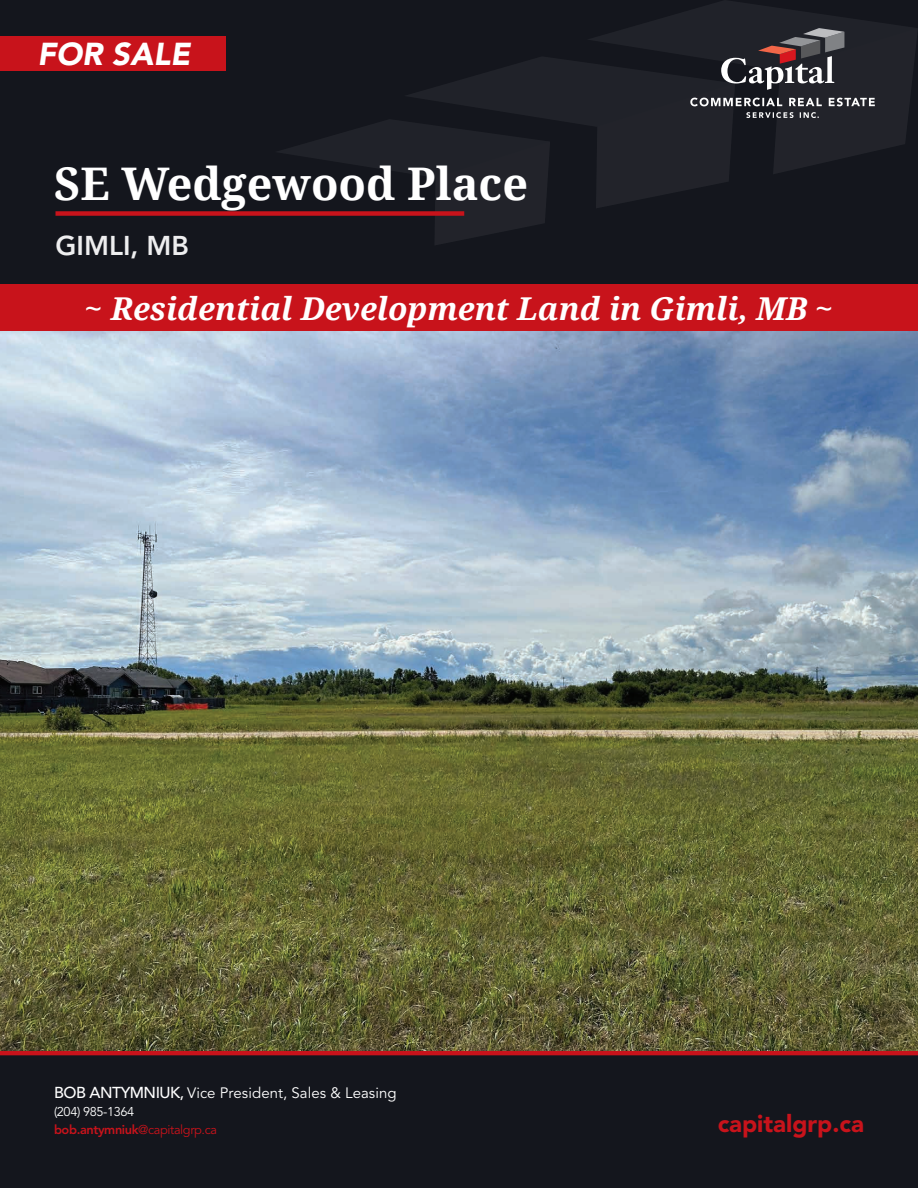
<style>
.page{position:relative;width:918px;height:1188px;background:#fff}
.page>*{position:absolute;margin:0;border:0;box-sizing:border-box;transform-origin:0 0}
.t1{font:700 45px "Droid Serif";color:#fff}
.t2{font:italic 700 31.5px "Droid Serif";color:#fff}
.t3{font:italic 900 31.5px "Avenir LT Std";color:#fff}
.t4{font:800 27px "Avenir LT Std";color:#eeeeef}
.t5{font:900 24px "Avenir LT Std";color:#c8131b}
.t6{font:15px "Avenir LT Std";letter-spacing:.005em;color:#fff}
.t7{font:12.75px/18px "Avenir LT Std";letter-spacing:-.03em;color:#c8131b}
.s1{font-weight:500;font-size:15.75px}
.s2{color:#fff}
.s3{font-weight:800}
</style>
<div class="page">
<div style="left:0;top:0;width:918px;height:320px;background:#14161d"></div>
<svg style="left:278px;top:0;width:640px;height:245px"></svg>
<div style="left:0;top:1051px;width:918px;height:137px;background:#14161d"></div>
<img style="left:0;top:331px;width:918px;height:720px">
<div style="left:56px;top:211px;width:408px;height:5px;background:#c8131b"></div>
<div style="left:0;top:37px;width:226px;height:34px;background:#c8131b"></div>
<div style="left:0;top:285px;width:918px;height:46px;background:#c8131b"></div>
<h2 class="t3" style="left:37px;top:35px;width:154px">FOR SALE</h2>
<h1 class="t1" style="left:54px;top:153px;width:476px">SE Wedgewood Place</h1>
<h3 class="t4" style="left:56px;top:229px;width:135px">GIMLI, MB</h3>
<h2 class="t2" style="left:85px;top:287px;width:750px">~ Residential Development Land in Gimli, MB ~</h2>
<p class="t6" style="left:54px;top:1085px;width:344px"><span class="s1">BOB ANTYMNIUK,</span> Vice President, Sales &amp; Leasing</p>
<p class="t7" style="left:54px;top:1103px;width:165px"><span class="s2">(204) 985-1364 </span><span class="s3">bob.antymniuk</span>@capitalgrp.ca</p>
<h3 class="t5" style="left:718px;top:1110px;width:148px">capitalgrp.ca</h3>
</div>
